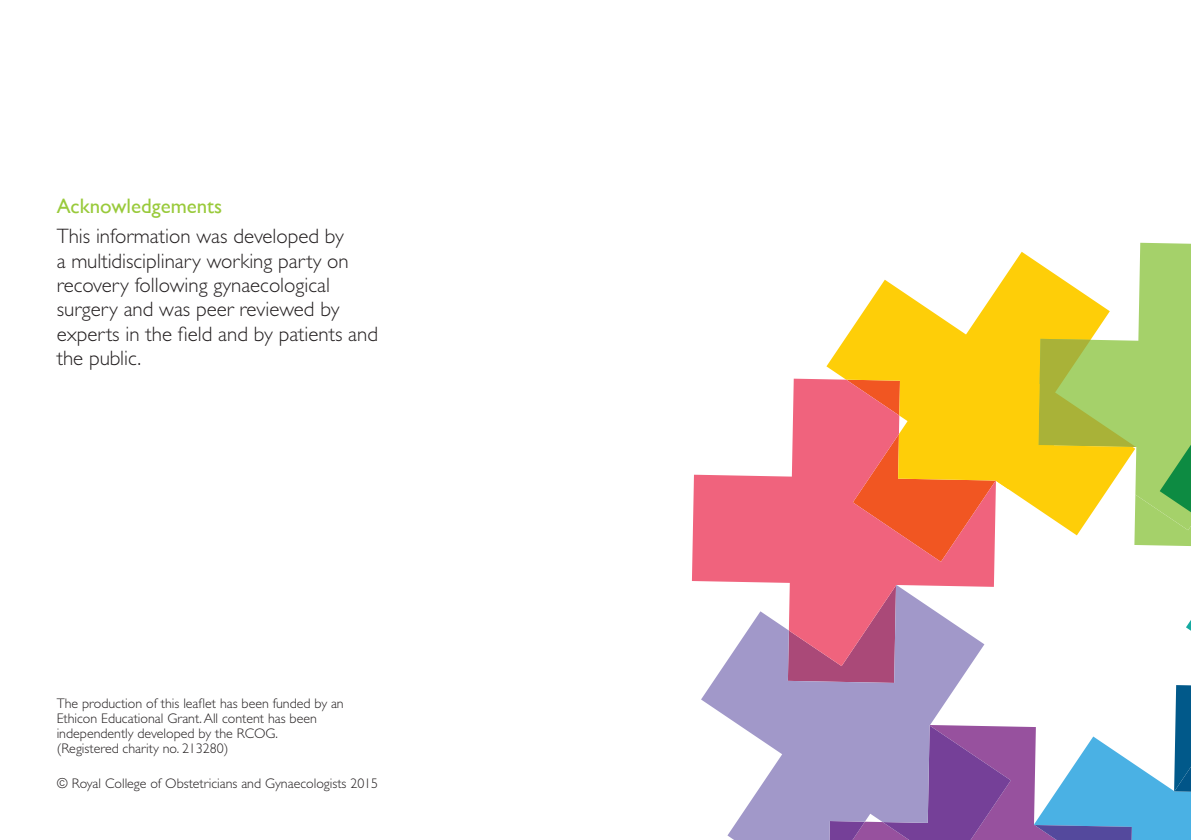
<style>
.page{position:relative;width:1191px;height:840px;background:#fff}
.page>*{position:absolute;margin:0;border:0;box-sizing:border-box;transform-origin:0 0}
.t1{font:300 20.8px/24.4px "Gill Sans";color:#231f20}
.t2{font:20.8px "Gill Sans";color:#99ca3b}
.t3{font:300 14px/15px "Gill Sans";color:#231f20}
</style>
<div class="page">
<svg style="left:1003px;top:252px;width:35px;height:27px"></svg>
<svg style="left:1038px;top:243px;width:153px;height:95px;fill:#a5d16a"></svg>
<svg style="left:984px;top:338px;width:207px;height:501px"></svg>
<svg style="left:826px;top:279px;width:309px;height:256px;fill:#fece08"></svg>
<svg style="left:701px;top:665px;width:283px;height:174px;fill:#a198c9"></svg>
<svg style="left:692px;top:378px;width:304px;height:287px"></svg>
<h1 class="t2" style="left:57px;top:194px;width:167px">Acknowledgements</h1>
<h1 class="t1" style="left:57px;top:224px;width:323px">This information was developed by<br>a multidisciplinary working party on recovery following gynaecological surgery and was peer reviewed by experts in the field and by patients and the public.</h1>
<p class="t3" style="left:57px;top:695px;width:288px">The production of this leaflet has been funded by an Ethicon Educational Grant. All content has been independently developed by the RCOG.<br>(Registered charity no. 213280)</p>
<p class="t3" style="left:57px;top:775px;width:323px">© Royal College of Obstetricians and Gynaecologists 2015</p>
</div>
